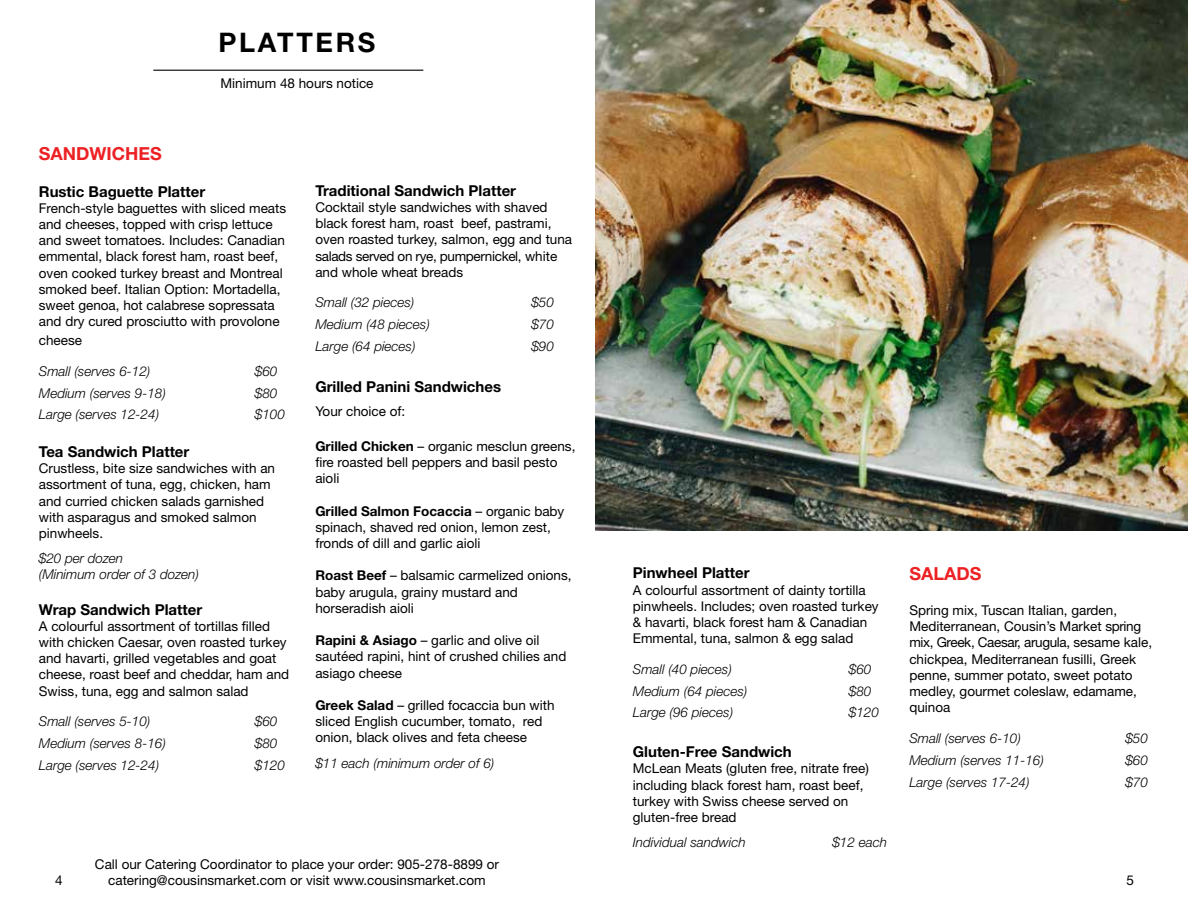
<style>
.page{position:relative;width:1188px;height:918px;background:#fff}
.page>*{position:absolute;margin:0;border:0;box-sizing:border-box;transform-origin:0 0}
.t1{font:700 27px "Helvetica Neue";letter-spacing:.1em;color:#000}
.t2{font:700 18px "Helvetica Neue";color:#ed2124}
.t3{font:700 15px "Helvetica Neue";color:#000}
.t4{font:13.5px/16.2px "Helvetica Neue";color:#000}
.t5{font:italic 300 13.5px/16.2px "Helvetica Neue";color:#000}
.s1{font-weight:700}
</style>
<div class="page">
<img style="left:595px;top:0;width:593px;height:530px">
<hr style="left:153px;top:70px;width:270px;height:1px;background:#000">
<h1 class="t1" style="left:219px;top:26px;width:158px">PLATTERS</h1>
<p class="t4" style="left:220px;top:75px;width:155px">Minimum 48 hours notice</p>
<h2 class="t2" style="left:39px;top:142px;width:125px">SANDWICHES</h2>
<p class="t3" style="left:39px;top:182px;width:168px">Rustic Baguette Platter</p>
<p class="t4" style="left:39px;top:200px;width:249px">French-style baguettes with sliced meats and cheeses, topped with crisp lettuce and sweet tomatoes. Includes: Canadian emmental, black forest ham, roast beef, oven cooked turkey breast and Montreal smoked beef. Italian Option: Mortadella, sweet genoa, hot calabrese sopressata and dry cured prosciutto with provolone</p>
<p class="t4" style="left:39px;top:332px;width:45px">cheese</p>
<p class="t5" style="left:39px;top:363px;width:113px">Small (serves 6-12)</p>
<p class="t5" style="left:255px;top:363px;width:24px">$60</p>
<p class="t5" style="left:39px;top:384px;width:129px">Medium (serves 9-18)</p>
<p class="t5" style="left:255px;top:384px;width:24px">$80</p>
<p class="t5" style="left:39px;top:406px;width:122px">Large (serves 12-24)</p>
<p class="t5" style="left:255px;top:406px;width:32px">$100</p>
<p class="t3" style="left:39px;top:442px;width:152px">Tea Sandwich Platter</p>
<p class="t4" style="left:39px;top:460px;width:238px">Crustless, bite size sandwiches with an assortment of tuna, egg, chicken, ham and curried chicken salads garnished with asparagus and smoked salmon pinwheels.</p>
<p class="t5" style="left:39px;top:550px;width:162px">$20 per dozen<br>(Minimum order of 3 dozen)</p>
<p class="t3" style="left:39px;top:600px;width:165px">Wrap Sandwich Platter</p>
<p class="t4" style="left:39px;top:618px;width:252px">A colourful assortment of tortillas filled with chicken Caesar, oven roasted turkey and havarti, grilled vegetables and goat cheese, roast beef and cheddar, ham and Swiss, tuna, egg and salmon salad</p>
<p class="t5" style="left:39px;top:713px;width:113px">Small (serves 5-10)</p>
<p class="t5" style="left:255px;top:713px;width:24px">$60</p>
<p class="t5" style="left:39px;top:735px;width:129px">Medium (serves 8-16)</p>
<p class="t5" style="left:255px;top:735px;width:24px">$80</p>
<p class="t5" style="left:39px;top:757px;width:122px">Large (serves 12-24)</p>
<p class="t5" style="left:255px;top:757px;width:32px">$120</p>
<p class="t3" style="left:315px;top:181px;width:202px">Traditional Sandwich Platter</p>
<p class="t4" style="left:315px;top:199px;width:258px">Cocktail style sandwiches with shaved black forest ham, roast beef, pastrami, oven roasted turkey, salmon, egg and tuna salads served on rye, pumpernickel, white and whole wheat breads</p>
<p class="t5" style="left:315px;top:294px;width:101px">Small (32 pieces)</p>
<p class="t5" style="left:531px;top:294px;width:24px">$50</p>
<p class="t5" style="left:315px;top:316px;width:116px">Medium (48 pieces)</p>
<p class="t5" style="left:531px;top:316px;width:24px">$70</p>
<p class="t5" style="left:315px;top:338px;width:102px">Large (64 pieces)</p>
<p class="t5" style="left:531px;top:338px;width:24px">$90</p>
<p class="t3" style="left:315px;top:377px;width:187px">Grilled Panini Sandwiches</p>
<p class="t4" style="left:315px;top:403px;width:92px">Your choice of:</p>
<p class="t4" style="left:315px;top:438px;width:262px"><span class="s1">Grilled Chicken</span> – organic mesclun greens, fire roasted bell peppers and basil pesto aioli</p>
<p class="t4" style="left:315px;top:502px;width:251px"><span class="s1">Grilled Salmon Focaccia</span> – organic baby spinach, shaved red onion, lemon zest, fronds of dill and garlic aioli</p>
<p class="t4" style="left:315px;top:567px;width:258px"><span class="s1">Roast Beef</span> – balsamic carmelized onions, baby arugula, grainy mustard and horseradish aioli</p>
<p class="t4" style="left:315px;top:632px;width:253px"><span class="s1">Rapini &amp; Asiago</span> – garlic and olive oil sautéed rapini, hint of crushed chilies and asiago cheese</p>
<p class="t4" style="left:315px;top:697px;width:241px"><span class="s1">Greek Salad</span> – grilled focaccia bun with sliced English cucumber, tomato, red onion, black olives and feta cheese</p>
<p class="t5" style="left:315px;top:754px;width:181px">$11 each (minimum order of 6)</p>
<p class="t3" style="left:633px;top:564px;width:118px">Pinwheel Platter</p>
<p class="t4" style="left:633px;top:582px;width:247px">A colourful assortment of dainty tortilla pinwheels. Includes; oven roasted turkey &amp; havarti, black forest ham &amp; Canadian Emmental, tuna, salmon &amp; egg salad</p>
<p class="t5" style="left:633px;top:661px;width:101px">Small (40 pieces)</p>
<p class="t5" style="left:849px;top:661px;width:24px">$60</p>
<p class="t5" style="left:633px;top:683px;width:116px">Medium (64 pieces)</p>
<p class="t5" style="left:849px;top:683px;width:24px">$80</p>
<p class="t5" style="left:633px;top:704px;width:102px">Large (96 pieces)</p>
<p class="t5" style="left:849px;top:704px;width:32px">$120</p>
<p class="t3" style="left:633px;top:743px;width:160px">Gluten-Free Sandwich</p>
<p class="t4" style="left:633px;top:760px;width:238px">McLean Meats (gluten free, nitrate free) including black forest ham, roast beef, turkey with Swiss cheese served on gluten-free bread</p>
<p class="t5" style="left:633px;top:834px;width:114px">Individual sandwich</p>
<p class="t5" style="left:832px;top:834px;width:56px">$12 each</p>
<h2 class="t2" style="left:909px;top:562px;width:74px">SALADS</h2>
<p class="t4" style="left:909px;top:602px;width:244px">Spring mix, Tuscan Italian, garden, Mediterranean, Cousin’s Market spring mix, Greek, Caesar, arugula, sesame kale, chickpea, Mediterranean fusilli, Greek penne, summer potato, sweet potato medley, gourmet coleslaw, edamame, quinoa</p>
<p class="t5" style="left:909px;top:730px;width:113px">Small (serves 6-10)</p>
<p class="t5" style="left:1125px;top:730px;width:24px">$50</p>
<p class="t5" style="left:909px;top:752px;width:136px">Medium (serves 11-16)</p>
<p class="t5" style="left:1125px;top:752px;width:24px">$60</p>
<p class="t5" style="left:909px;top:773px;width:122px">Large (serves 17-24)</p>
<p class="t5" style="left:1125px;top:773px;width:24px">$70</p>
<p class="t4" style="left:95px;top:856px;width:406px;text-align:center">Call our Catering Coordinator to place your order: 905-278-8899 or catering@cousinsmarket.com or visit www.cousinsmarket.com</p>
<p class="t4" style="left:55px;top:872px;width:9px">4</p>
<p class="t4" style="left:1126px;top:872px;width:9px">5</p>
</div>
